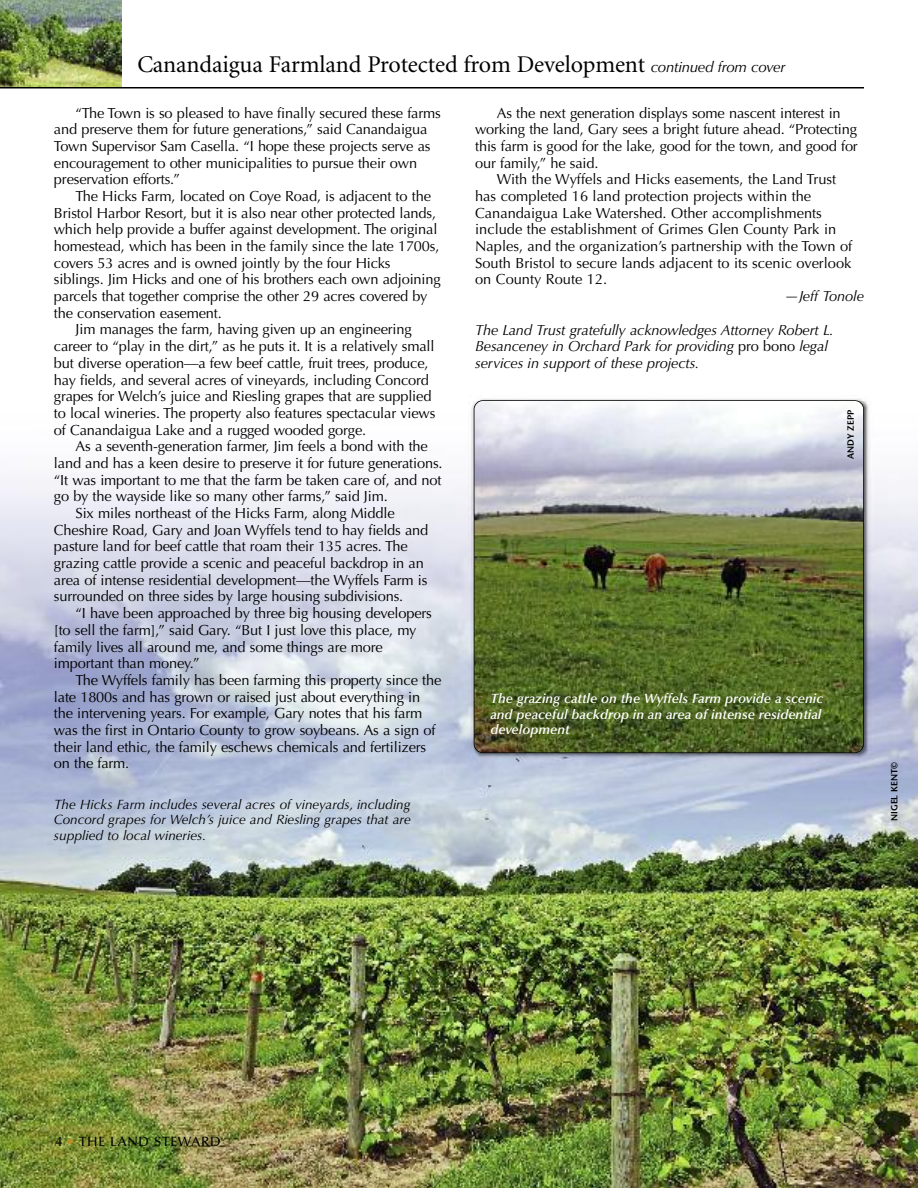
<style>
.page{position:relative;width:918px;height:1188px;background:#fff}
.page>*{position:absolute;margin:0;border:0;box-sizing:border-box;transform-origin:0 0}
.t1{font:24px "Minion";letter-spacing:-.005em;color:#000}
.t2{font:14.7px/16.6px "Optima";letter-spacing:-.01em;color:#000}
.t3{font:italic 14.7px/16.6px "Optima";letter-spacing:-.01em;color:#000}
.t4{font:italic 13.5px/15.5px "Optima";color:#000;text-align:justify}
.t5{font:italic 600 13.5px/15.5px "Optima";color:#fff}
.t6{font:500 13.5px "Optima";letter-spacing:.05em;color:#000}
.t7{font:600 9px "Stone Sans";color:#000}
.s1{font-family:"Optima";font-style:italic;font-size:15px}
.s2{font-style:normal}
.s3{color:#c48b22}
</style>
<div class="page">
<hr style="left:917px;top:627px;width:1px;height:561px;background:#f1f5ce">
<img style="left:0;top:475px;width:917px;height:713px">
<img style="left:0;top:0;width:121px;height:87px">
<hr style="left:0;top:87px;width:864px;height:1px;background:#000">
<img style="left:469px;top:398px;width:405px;height:365px">
<img style="left:474px;top:401px;width:390px;height:352px;border-radius:9px">
<div style="left:474px;top:400px;width:390px;height:353px;border:2px solid #000;border-radius:9px"></div>
<h1 class="t1" style="left:137px;top:55px;width:650px">Canandaigua Farmland Protected from Development <span class="s1">continued from cover</span></h1>
<p class="t2" style="left:54px;top:106px;width:388px;text-indent:22px">“The Town is so pleased to have finally secured these farms and preserve them for future generations,” said Canandaigua Town Supervisor Sam Casella. “I hope these projects serve as encouragement to other municipalities to pursue their own preservation efforts.”</p>
<p class="t2" style="left:76px;top:189px;width:357px">The Hicks Farm, located on Coye Road, is adjacent to the</p>
<p class="t2" style="left:54px;top:206px;width:384px">Bristol Harbor Resort, but it is also near other protected lands,</p>
<p class="t2" style="left:54px;top:222px;width:385px">which help provide a buffer against development. The original</p>
<p class="t2" style="left:54px;top:239px;width:387px">homestead, which has been in the family since the late 1700s,</p>
<p class="t2" style="left:54px;top:256px;width:338px">covers 53 acres and is owned jointly by the four Hicks</p>
<p class="t2" style="left:54px;top:273px;width:388px">siblings. Jim Hicks and one of his brothers each own adjoining</p>
<p class="t2" style="left:54px;top:289px;width:375px">parcels that together comprise the other 29 acres covered by</p>
<p class="t2" style="left:54px;top:306px;width:169px">the conservation easement.</p>
<p class="t2" style="left:76px;top:323px;width:338px">Jim manages the farm, having given up an engineering</p>
<p class="t2" style="left:54px;top:339px;width:382px">career to “play in the dirt,” as he puts it. It is a relatively small</p>
<p class="t2" style="left:54px;top:356px;width:376px">but diverse operation—a few beef cattle, fruit trees, produce,</p>
<p class="t2" style="left:54px;top:373px;width:377px">hay fields, and several acres of vineyards, including Concord</p>
<p class="t2" style="left:54px;top:389px;width:379px">grapes for Welch’s juice and Riesling grapes that are supplied</p>
<p class="t2" style="left:54px;top:406px;width:383px">to local wineries. The property also features spectacular views</p>
<p class="t2" style="left:54px;top:423px;width:314px">of Canandaigua Lake and a rugged wooded gorge.</p>
<p class="t2" style="left:76px;top:439px;width:354px">As a seventh-generation farmer, Jim feels a bond with the</p>
<p class="t2" style="left:54px;top:456px;width:390px">land and has a keen desire to preserve it for future generations.</p>
<p class="t2" style="left:54px;top:473px;width:389px">“It was important to me that the farm be taken care of, and not</p>
<p class="t2" style="left:54px;top:489px;width:335px">go by the wayside like so many other farms,” said Jim.</p>
<p class="t2" style="left:76px;top:506px;width:321px">Six miles northeast of the Hicks Farm, along Middle</p>
<p class="t2" style="left:54px;top:523px;width:376px">Cheshire Road, Gary and Joan Wyffels tend to hay fields and</p>
<p class="t2" style="left:54px;top:540px;width:355px">pasture land for beef cattle that roam their 135 acres. The</p>
<p class="t2" style="left:54px;top:556px;width:371px">grazing cattle provide a scenic and peaceful backdrop in an</p>
<p class="t2" style="left:54px;top:573px;width:375px">area of intense residential development—the Wyffels Farm is</p>
<p class="t2" style="left:54px;top:590px;width:351px">surrounded on three sides by large housing subdivisions.</p>
<p class="t2" style="left:76px;top:606px;width:358px">“I have been approached by three big housing developers</p>
<p class="t2" style="left:54px;top:623px;width:364px">[to sell the farm],” said Gary. “But I just love this place, my</p>
<p class="t2" style="left:54px;top:640px;width:330px">family lives all around me, and some things are more</p>
<p class="t2" style="left:54px;top:656px;width:147px">important than money.”</p>
<p class="t2" style="left:76px;top:673px;width:367px">The Wyffels family has been farming this property since the</p>
<p class="t2" style="left:54px;top:690px;width:368px">late 1800s and has grown or raised just about everything in</p>
<p class="t2" style="left:54px;top:706px;width:370px">the intervening years. For example, Gary notes that his farm</p>
<p class="t2" style="left:54px;top:723px;width:383px">was the first in Ontario County to grow soybeans. As a sign of</p>
<p class="t2" style="left:54px;top:740px;width:374px">their land ethic, the family eschews chemicals and fertilizers</p>
<p class="t2" style="left:54px;top:756px;width:77px">on the farm.</p>
<p class="t4" style="left:54px;top:798px;width:358px">The Hicks Farm includes several acres of vineyards, including Concord grapes for Welch’s juice and Riesling grapes that are supplied to local wineries.</p>
<p class="t2" style="left:475px;top:106px;width:384px;text-indent:22px">As the next generation displays some nascent interest in working the land, Gary sees a bright future ahead. “Protecting this farm is good for the lake, good for the town, and good for our family,” he said.</p>
<p class="t2" style="left:475px;top:172px;width:379px;text-indent:22px">With the Wyffels and Hicks easements, the Land Trust has completed 16 land protection projects within the Canandaigua Lake Watershed. Other accomplishments include the establishment of Grimes Glen County Park in Naples, and the organization’s partnership with the Town of South Bristol to secure lands adjacent to its scenic overlook on County Route 12.</p>
<p class="t3" style="left:785px;top:289px;width:81px">—Jeff Tonole</p>
<p class="t3" style="left:475px;top:323px;width:360px">The Land Trust gratefully acknowledges Attorney Robert L.<br>Besanceney in Orchard Park for providing <span class="s2">pro bono</span> legal services in support of these projects.</p>
<p class="t7" style="left:847px;top:459px;width:51px;rotate:-90deg">ANDY ZEPP</p>
<p class="t5" style="left:490px;top:692px;width:334px">The grazing cattle on the Wyffels Farm provide a scenic and peaceful backdrop in an area of intense residential development</p>
<p class="t7" style="left:891px;top:821px;width:60px;rotate:-90deg">NIGEL KENT©</p>
<p class="t6" style="left:56px;top:1136px;width:167px">4 <span class="s3">•</span> THE LAND STEWARD</p>
</div>
